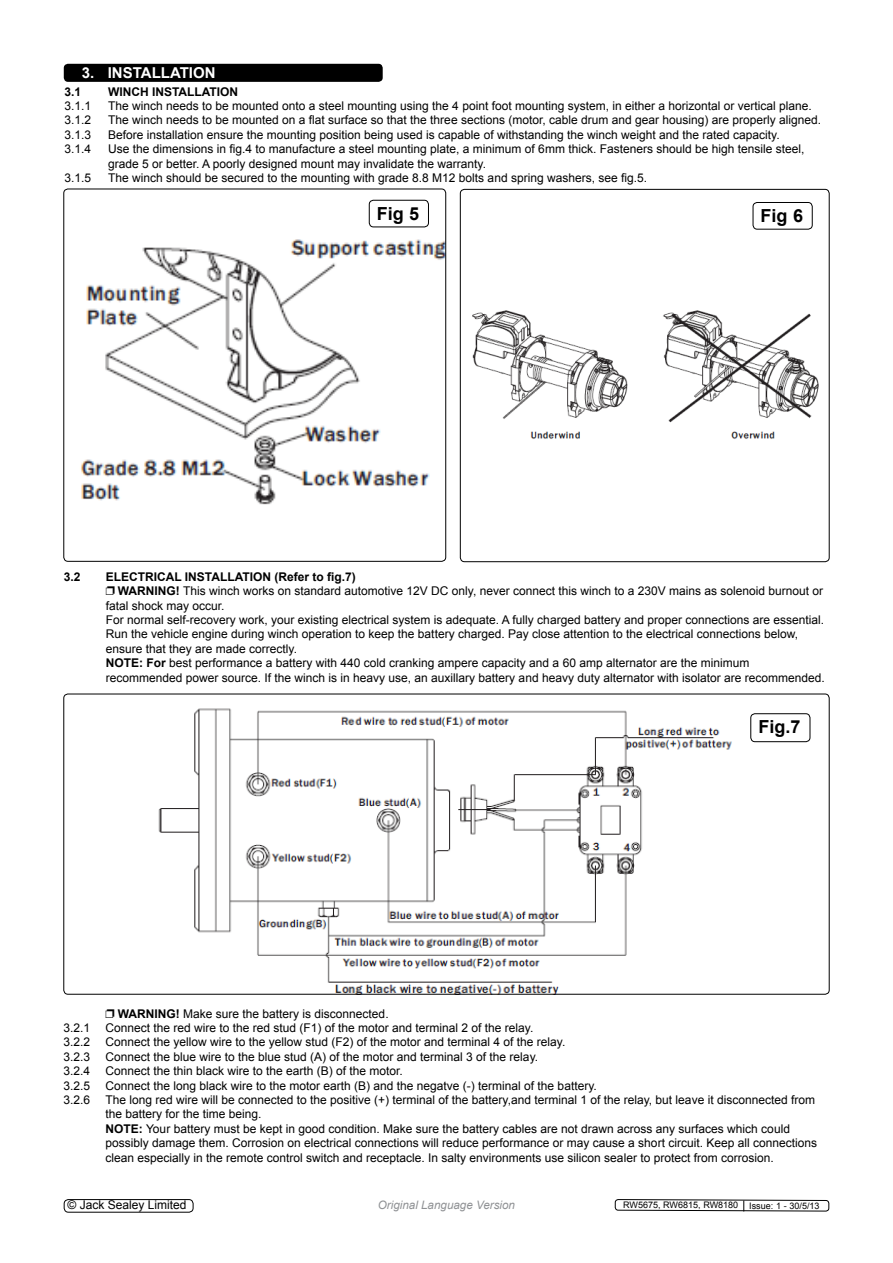
<style>
.page{position:relative;width:893px;height:1263px;background:#fff}
.page>*{position:absolute;margin:0;border:0;box-sizing:border-box;transform-origin:0 0}
.t1{font:700 18px "Arial";color:#000}
.t2{font:700 15px "Arial";color:#fff}
.t3{font:12px/14.4px "Arial";color:#000}
.t4{font:700 12px "Arial";color:#000}
.t5{font:italic 11.7px "Arial";color:#8f9194}
.t6{font:9px "Arial";letter-spacing:-.005em;color:#000}
.s1{font-weight:700}
</style>
<div class="page">
<div style="left:369px;top:200px;width:60px;height:27px;border:1px solid #000;border-radius:4px"></div>
<div style="left:750px;top:713px;width:60px;height:29px;border:1px solid #000;border-radius:4px"></div>
<div style="left:753px;top:202px;width:60px;height:28px;border:1px solid #000;border-radius:4px"></div>
<div style="left:64px;top:64px;width:319px;height:18px;background:#000;border-radius:4px"></div>
<img style="left:81px;top:239px;width:363px;height:266px">
<div style="left:63px;top:189px;width:383px;height:373px;border:1px solid #000;border-radius:4px"></div>
<img style="left:472px;top:310px;width:347px;height:129px">
<div style="left:460px;top:189px;width:370px;height:373px;border:1px solid #000;border-radius:4px"></div>
<img style="left:158px;top:708px;width:574px;height:284px">
<svg style="left:614px;top:1199px;width:216px;height:13px"></svg>
<div style="left:64px;top:1199px;width:129px;height:13px;border:1px solid #000;border-radius:4px"></div>
<p class="t2" style="left:82px;top:63px;width:23px">3. installation</p>
<p class="t4" style="left:65px;top:83px;width:18px">3.1</p>
<p class="t4" style="left:108px;top:83px;width:132px">WINCH INSTALLATION</p>
<p class="t3" style="left:65px;top:99px;width:749px">3.1.1 The winch needs to be mounted onto a steel mounting using the 4 point foot mounting system, in either a horizontal or vertical plane.<br>3.1.2</p>
<p class="t3" style="left:108px;top:113px;width:715px">The winch needs to be mounted on a flat surface so that the three sections (motor, cable drum and gear housing) are properly aligned.</p>
<p class="t3" style="left:65px;top:127px;width:28px">3.1.3</p>
<p class="t3" style="left:108px;top:127px;width:673px">Before installation ensure the mounting position being used is capable of withstanding the winch weight and the rated capacity.</p>
<p class="t3" style="left:65px;top:142px;width:28px">3.1.4</p>
<p class="t3" style="left:108px;top:142px;width:698px">Use the dimensions in fig.4 to manufacture a steel mounting plate, a minimum of 6mm thick. Fasteners should be high tensile steel, grade 5 or better. A poorly designed mount may invalidate the warranty.</p>
<p class="t3" style="left:65px;top:171px;width:28px">3.1.5</p>
<p class="t3" style="left:108px;top:171px;width:540px">The winch should be secured to the mounting with grade 8.8 M12 bolts and spring washers, see fig.5.</p>
<h1 class="t1" style="left:377px;top:202px;width:44px">Fig 5</h1>
<h1 class="t1" style="left:761px;top:204px;width:44px">Fig 6</h1>
<p class="t4" style="left:64px;top:569px;width:18px">3.2</p>
<p class="t4" style="left:106px;top:569px;width:251px">ELECTRICAL INSTALLATION (Refer to fig.7)</p>
<p class="t3" style="left:118px;top:584px;width:707px"><span class="s1">WARNING!</span> This winch works on standard automotive 12V DC only, never connect this winch to a 230V mains as solenoid burnout or</p>
<p class="t3" style="left:106px;top:598px;width:120px">fatal shock may occur.</p>
<p class="t3" style="left:64px;top:613px;width:26px">F</p>
<p class="t3" style="left:113px;top:613px;width:712px">or normal self-recovery work, your existing electrical system is adequate. A fully charged battery and proper connections are essential.</p>
<p class="t3" style="left:64px;top:627px;width:27px">R</p>
<p class="t3" style="left:106px;top:627px;width:720px;text-indent:9px">un the vehicle engine during winch operation to keep the battery charged. Pay close attention to the electrical connections below, ensure that they are made correctly.<br><span class="s1">NOTE: For</span> best performance a battery with 440 cold cranking ampere capacity and a 60 amp alternator are the minimum recommended power source. If the winch is in heavy use, an auxillary battery and heavy duty alternator with isolator are recommended.</p>
<h1 class="t1" style="left:758px;top:715px;width:44px">Fig.7</h1>
<p class="t3" style="left:118px;top:1006px;width:272px"><span class="s1">WARNING!</span> Make sure the battery is disconnected.</p>
<p class="t3" style="left:63px;top:1021px;width:471px">3.2.1 Connect the red wire to the red stud (F1) of the motor and terminal 2 of the relay.</p>
<p class="t3" style="left:63px;top:1035px;width:503px">3.2.2 Connect the yellow wire to the yellow stud (F2) of the motor and terminal 4 of the relay.</p>
<p class="t3" style="left:63px;top:1049px;width:476px">3.2.3 Connect the blue wire to the blue stud (A) of the motor and terminal 3 of the relay.</p>
<p class="t3" style="left:63px;top:1064px;width:341px">3.2.4 Connect the thin black wire to the earth (B) of the motor.</p>
<p class="t3" style="left:63px;top:1078px;width:535px">3.2.5 Connect the long black wire to the motor earth (B) and the negatve (-) terminal of the battery.</p>
<p class="t3" style="left:63px;top:1093px;width:753px">3.2.6 The long red wire will be connected to the positive (+) terminal of the battery,and terminal 1 of the relay, but leave it disconnected from</p>
<p class="t3" style="left:105px;top:1107px;width:158px">the battery for the time being.</p>
<p class="t3" style="left:105px;top:1121px;width:686px"><span class="s1">NOTE:</span> Your battery must be kept in good condition. Make sure the battery cables are not drawn across any surfaces which could</p>
<p class="t3" style="left:105px;top:1136px;width:713px">possibly damage them. Corrosion on electrical connections will reduce performance or may cause a short circuit. Keep all connections</p>
<p class="t3" style="left:105px;top:1150px;width:670px">clean especially in the remote control switch and receptacle. In salty environments use silicon sealer to protect from corrosion.</p>
<p class="t3" style="left:68px;top:1197px;width:120px">© Jack Sealey Limited</p>
<p class="t5" style="left:378px;top:1197px;width:139px">Original Language Version</p>
<p class="t6" style="left:623px;top:1199px;width:198px">RW5675, RW6815, RW8180 Issue: 1 - 30/5/13</p>
</div>
